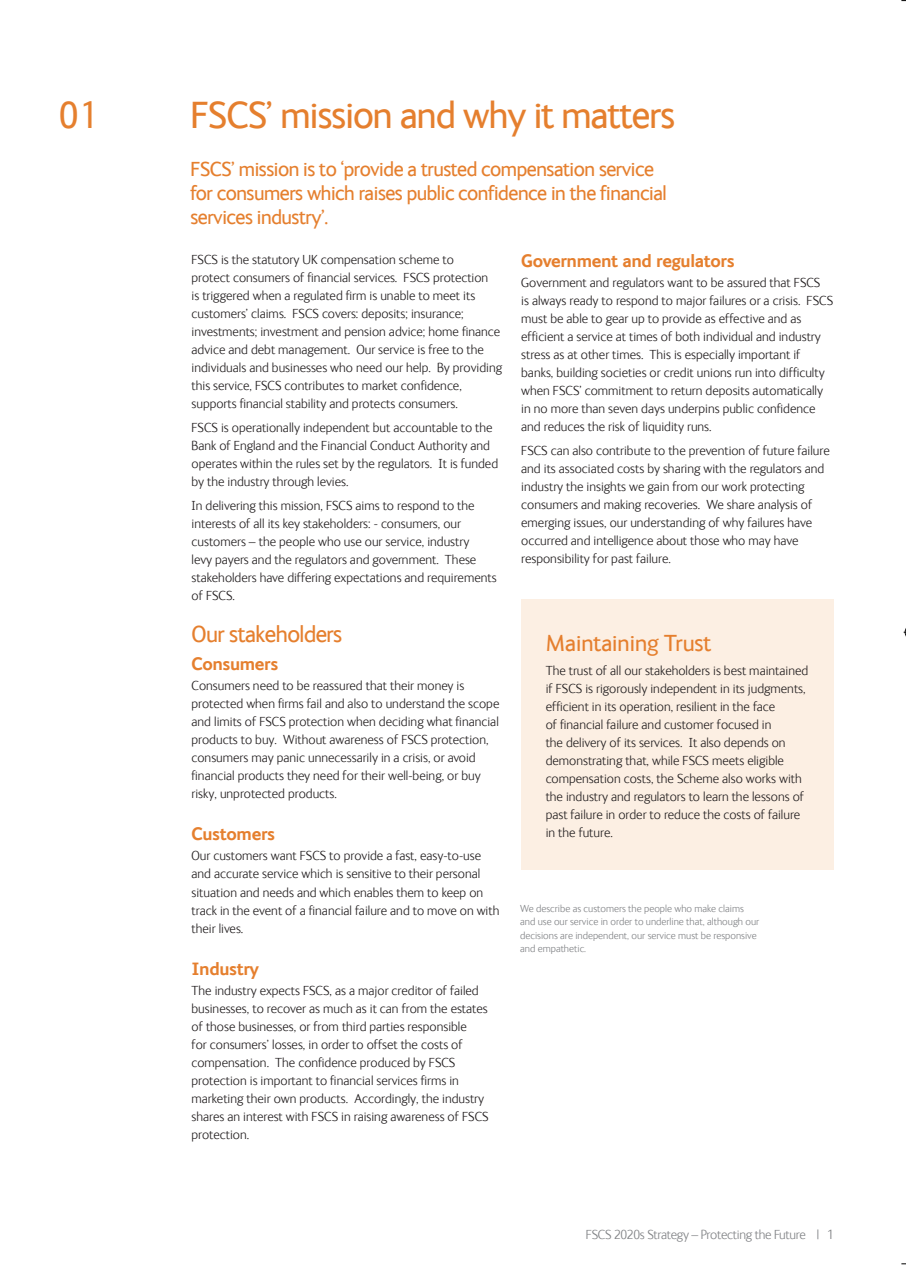
<style>
.page{position:relative;width:906px;height:1266px;background:#fff}
.page>*{position:absolute;margin:0;border:0;box-sizing:border-box;transform-origin:0 0}
.H2_Lead_Headings{font:39px "FS Ingrid";letter-spacing:-.02em;color:#e57f2e}
.H6_Body{font:24px "FS Ingrid";color:#e57f2e}
.H4_Main_heading{font:24px "FS Ingrid";letter-spacing:-.02em;color:#e57f2e}
.H3_Introduction{font:21px/24px "FS Ingrid";letter-spacing:-.02em;color:#e57f2e}
.H5_Subtitle{font:700 18px "FS Ingrid";letter-spacing:-.02em;color:#e57f2e}
.H6_Body-2{font:300 13.5px/18px "FS Ingrid";color:#231f20}
.t1{font:300 13.5px "FS Ingrid";letter-spacing:-.02em;color:#808285}
.t2{font:300 10.5px/13.5px "FS Ingrid";color:#808285}
</style>
<div class="page">
<div style="left:521px;top:599px;width:312px;height:271px;background:#fcefe3"></div>
<svg style="left:903px;top:628px;width:3px;height:9px"></svg>
<p class="H2_Lead_Headings" style="left:59px;top:89px;width:42px">01</p>
<p class="H2_Lead_Headings" style="left:190px;top:89px;width:486px">FSCS’ mission and why it matters</p>
<p class="H3_Introduction" style="left:190px;top:156px;width:478px">FSCS’ mission is to ‘provide a trusted compensation service for consumers which raises public confidence in the financial services industry’.</p>
<p class="H6_Body-2" style="left:191px;top:250px;width:312px">FSCS is the statutory UK compensation scheme to<br>protect consumers of financial services. FSCS protection<br>is triggered when a regulated firm is unable to meet its customers’ claims. FSCS covers: deposits; insurance; investments; investment and pension advice; home finance advice and debt management. Our service is free to the individuals and businesses who need our help. By providing this service, FSCS contributes to market confidence, supports financial stability and protects consumers.</p>
<p class="H6_Body-2" style="left:191px;top:418px;width:308px">FSCS is operationally independent but accountable to the Bank of England and the Financial Conduct Authority and operates within the rules set by the regulators. It is funded by the industry through levies.</p>
<p class="H6_Body-2" style="left:191px;top:496px;width:306px">In delivering this mission, FSCS aims to respond to the interests of all its key stakeholders: - consumers, our customers – the people who use our service, industry<br>levy payers and the regulators and government. These stakeholders have differing expectations and requirements of FSCS.</p>
<p class="H4_Main_heading" style="left:191px;top:618px;width:152px">Our stakeholders</p>
<p class="H5_Subtitle" style="left:191px;top:652px;width:88px">Consumers</p>
<p class="H6_Body-2" style="left:191px;top:676px;width:309px">Consumers need to be reassured that their money is protected when firms fail and also to understand the scope and limits of FSCS protection when deciding what financial products to buy. Without awareness of FSCS protection, consumers may panic unnecessarily in a crisis, or avoid financial products they need for their well-being, or buy risky, unprotected products.</p>
<p class="H5_Subtitle" style="left:191px;top:822px;width:85px">Customers</p>
<p class="H6_Body-2" style="left:191px;top:846px;width:309px">Our customers want FSCS to provide a fast, easy-to-use and accurate service which is sensitive to their personal situation and needs and which enables them to keep on track in the event of a financial failure and to move on with their lives.</p>
<p class="H5_Subtitle" style="left:191px;top:956px;width:69px">Industry</p>
<p class="H6_Body-2" style="left:191px;top:980px;width:298px">The industry expects FSCS, as a major creditor of failed businesses, to recover as much as it can from the estates of those businesses, or from third parties responsible<br>for consumers’ losses, in order to offset the costs of compensation. The confidence produced by FSCS protection is important to financial services firms in marketing their own products. Accordingly, the industry shares an interest with FSCS in raising awareness of FSCS protection.</p>
<p class="H5_Subtitle" style="left:521px;top:249px;width:215px">Government and regulators</p>
<p class="H6_Body-2" style="left:521px;top:273px;width:313px">Government and regulators want to be assured that FSCS<br>is always ready to respond to major failures or a crisis. FSCS must be able to gear up to provide as effective and as efficient a service at times of both individual and industry stress as at other times. This is especially important if banks, building societies or credit unions run into difficulty when FSCS’ commitment to return deposits automatically in no more than seven days underpins public confidence and reduces the risk of liquidity runs.</p>
<p class="H6_Body-2" style="left:521px;top:441px;width:310px">FSCS can also contribute to the prevention of future failure and its associated costs by sharing with the regulators and industry the insights we gain from our work protecting consumers and making recoveries. We share analysis of emerging issues, our understanding of why failures have occurred and intelligence about those who may have responsibility for past failure.</p>
<p class="H6_Body" style="left:545px;top:627px;width:167px">Maintaining Trust</p>
<p class="H6_Body-2" style="left:545px;top:660px;width:264px">The trust of all our stakeholders is best maintained if FSCS is rigorously independent in its judgments, efficient in its operation, resilient in the face<br>of financial failure and customer focused in<br>the delivery of its services. It also depends on demonstrating that, while FSCS meets eligible compensation costs, the Scheme also works with the industry and regulators to learn the lessons of past failure in order to reduce the costs of failure in the future.</p>
<p class="t2" style="left:520px;top:901px;width:240px">We describe as customers the people who make claims and use our service in order to underline that, although our decisions are independent, our service must be responsive and empathetic.</p>
<p class="t1" style="left:586px;top:1225px;width:249px">FSCS 2020s Strategy – Protecting the Future | 1</p>
</div>
